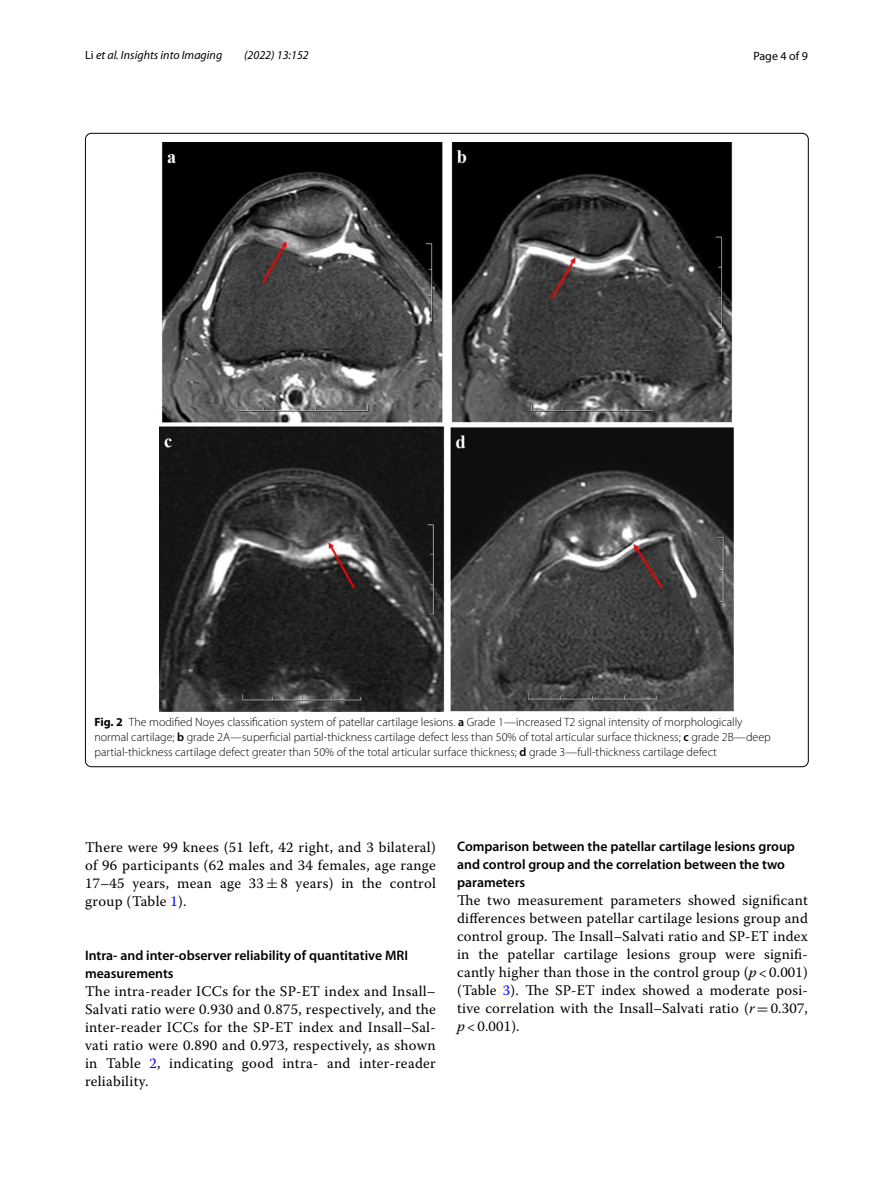
<style>
.page{position:relative;width:893px;height:1187px;background:#fff}
.page>*{position:absolute;margin:0;border:0;box-sizing:border-box;transform-origin:0 0}
.t1{font:14.7px/18px "Warnock Pro";letter-spacing:.02em;color:#000;text-align:justify}
.t2{font:600 13.8px/18px "Myriad Pro";color:#000}
.t3{font:300 12px/15px "Myriad Pro";color:#000}
.t4{font:italic 12px "Myriad Pro";color:#000}
.t5{font:12px "Myriad Pro";color:#000}
.s1{font-style:normal}
.s2{font-weight:700}
.s3{font-weight:600}
.s4{font-family:"MTSY"}
.s5{color:#00f}
.s6{font-style:italic}
</style>
<div class="page">
<img style="left:160px;top:142px;width:574px;height:569px">
<p class="t4" style="left:85px;top:48px;width:139px"><span class="s1">Li</span> et al. Insights into Imaging</p>
<p class="t4" style="left:244px;top:48px;width:66px">(2022) 13:152</p>
<p class="t5" style="left:753px;top:48px;width:56px">Page 4 of 9</p>
<p class="t3" style="left:94px;top:715px;width:678px"><span class="s2">Fig. 2</span> The modified Noyes classification system of patellar cartilage lesions. <span class="s3">a</span> Grade 1—increased T2 signal intensity of morphologically normal cartilage; <span class="s3">b</span> grade 2A—superficial partial-thickness cartilage defect less than 50% of total articular surface thickness; <span class="s3">c</span> grade 2B—deep partial-thickness cartilage defect greater than 50% of the total articular surface thickness; <span class="s3">d</span> grade 3—full-thickness cartilage defect</p>
<p class="t1" style="left:85px;top:837px;width:352px">There were 99 knees (51 left, 42 right, and 3 bilateral) of 96 participants (62 males and 34 females, age range 17–45 years, mean age 33 <span class="s4">±</span> 8 years) in the control group (Table <span class="s5">1</span>).</p>
<p class="t2" style="left:85px;top:946px;width:324px">Intra‑ and inter‑observer reliability of quantitative MRI measurements</p>
<p class="t1" style="left:85px;top:982px;width:352px">The intra-reader ICCs for the SP-ET index and Insall– Salvati ratio were 0.930 and 0.875, respectively, and the inter-reader ICCs for the SP-ET index and Insall–Sal&shy;vati ratio were 0.890 and 0.973, respectively, as shown in Table <span class="s5">2</span>, indicating good intra- and inter-reader reliability.</p>
<p class="t2" style="left:457px;top:837px;width:339px">Comparison between the patellar cartilage lesions group and control group and the correlation between the two parameters</p>
<p class="t1" style="left:457px;top:891px;width:352px">The two measurement parameters showed significant differences between patellar cartilage lesions group and control group. The Insall–Salvati ratio and SP-ET index in the patellar cartilage lesions group were signifi&shy;cantly higher than those in the control group (<span class="s6">p</span> &lt; 0.001) (Table <span class="s5">3</span>). The SP-ET index showed a moderate posi&shy;tive correlation with the Insall–Salvati ratio (<span class="s6">r</span><span class="s4">=</span>0.307, <span class="s6">p</span> &lt; 0.001).</p>
</div>
